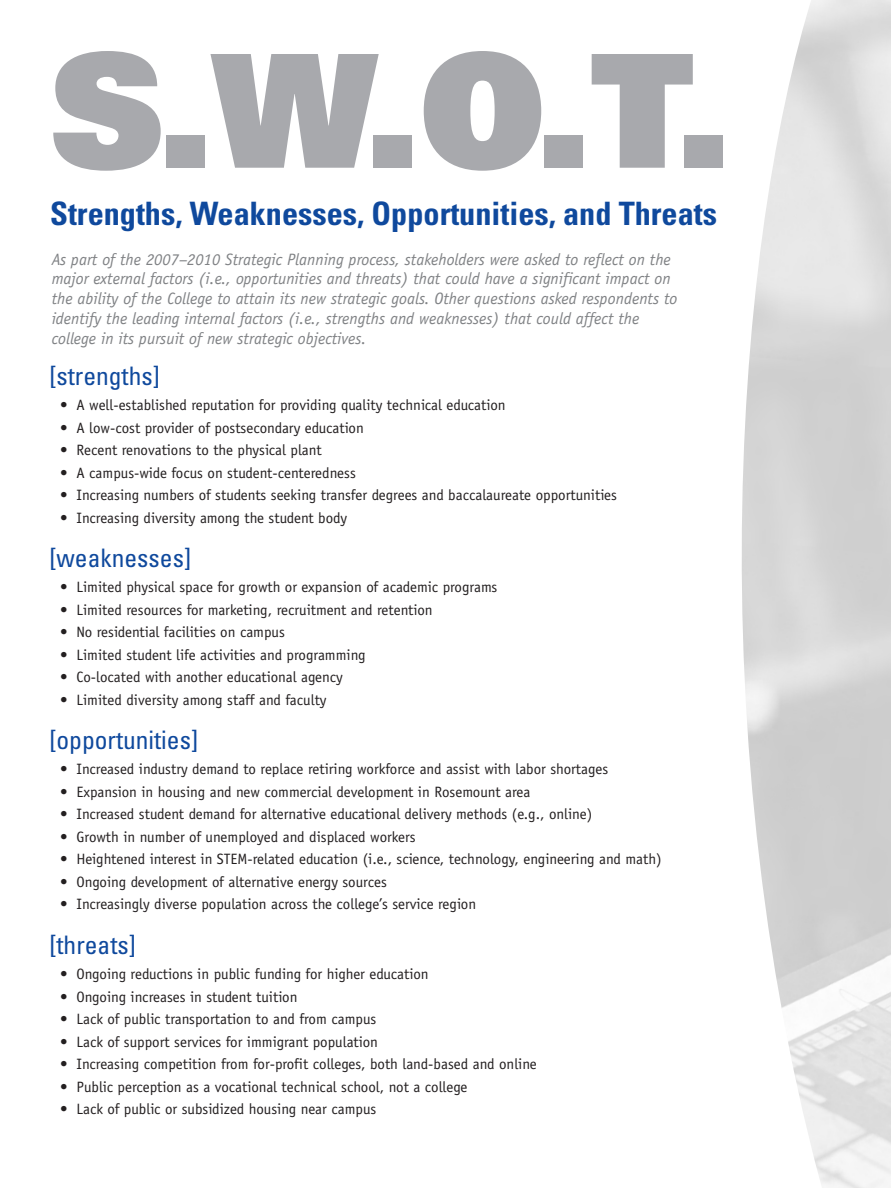
<style>
.page{position:relative;width:891px;height:1188px;background:#fff}
.page>*{position:absolute;margin:0;border:0;box-sizing:border-box;transform-origin:0 0}
.t1{font:900 157.5px "Univers";color:#a8a9ad}
.t2{font:700 condensed 32.25px "Univers";color:#0f499d}
.t3{font:condensed 25.5px "Univers";color:#0f499d}
.t4{font:italic 16.5px/19.8px "Officina Sans";color:#808285}
.t5{font:15px "Officina Sans";color:#231f20}
</style>
<div class="page">
<h1 class="t1" style="left:50px;top:54px;width:682px">S.W.O.T.</h1>
<h2 class="t2" style="left:50px;top:201px;width:668px">Strengths, Weaknesses, Opportunities, and Threats</h2>
<p class="t4" style="left:52px;top:251px;width:627px">As part of the 2007–2010 Strategic Planning process, stakeholders were asked to reflect on the major external factors (i.e., opportunities and threats) that could have a significant impact on the ability of the College to attain its new strategic goals. Other questions asked respondents to identify the leading internal factors (i.e., strengths and weaknesses) that could affect the college in its pursuit of new strategic objectives.</p>
<h3 class="t3" style="left:50px;top:366px;width:112px">[strengths]</h3>
<p class="t5" style="left:60px;top:399px;width:447px">• A well-established reputation for providing quality technical education</p>
<p class="t5" style="left:60px;top:422px;width:305px">• A low-cost provider of postsecondary education</p>
<p class="t5" style="left:60px;top:444px;width:263px">• Recent renovations to the physical plant</p>
<p class="t5" style="left:60px;top:467px;width:297px">• A campus-wide focus on student-centeredness</p>
<p class="t5" style="left:60px;top:489px;width:558px">• Increasing numbers of students seeking transfer degrees and baccalaureate opportunities</p>
<p class="t5" style="left:60px;top:512px;width:289px">• Increasing diversity among the student body</p>
<h3 class="t3" style="left:50px;top:549px;width:143px">[weaknesses]</h3>
<p class="t5" style="left:60px;top:581px;width:439px">• Limited physical space for growth or expansion of academic programs</p>
<p class="t5" style="left:60px;top:604px;width:374px">• Limited resources for marketing, recruitment and retention</p>
<p class="t5" style="left:60px;top:626px;width:226px">• No residential facilities on campus</p>
<p class="t5" style="left:60px;top:649px;width:307px">• Limited student life activities and programming</p>
<p class="t5" style="left:60px;top:671px;width:284px">• Co-located with another educational agency</p>
<p class="t5" style="left:60px;top:694px;width:268px">• Limited diversity among staff and faculty</p>
<h3 class="t3" style="left:50px;top:731px;width:150px">[opportunities]</h3>
<p class="t5" style="left:60px;top:764px;width:550px">• Increased industry demand to replace retiring workforce and assist with labor shortages</p>
<p class="t5" style="left:60px;top:786px;width:472px">• Expansion in housing and new commercial development in Rosemount area</p>
<p class="t5" style="left:60px;top:809px;width:534px">• Increased student demand for alternative educational delivery methods (e.g., online)</p>
<p class="t5" style="left:60px;top:831px;width:357px">• Growth in number of unemployed and displaced workers</p>
<p class="t5" style="left:60px;top:854px;width:603px">• Heightened interest in STEM-related education (i.e., science, technology, engineering and math)</p>
<p class="t5" style="left:60px;top:876px;width:328px">• Ongoing development of alternative energy sources</p>
<p class="t5" style="left:60px;top:899px;width:418px">• Increasingly diverse population across the college’s service region</p>
<h3 class="t3" style="left:50px;top:935px;width:88px">[threats]</h3>
<p class="t5" style="left:60px;top:968px;width:370px">• Ongoing reductions in public funding for higher education</p>
<p class="t5" style="left:60px;top:991px;width:239px">• Ongoing increases in student tuition</p>
<p class="t5" style="left:60px;top:1013px;width:318px">• Lack of public transportation to and from campus</p>
<p class="t5" style="left:60px;top:1036px;width:319px">• Lack of support services for immigrant population</p>
<p class="t5" style="left:60px;top:1058px;width:478px">• Increasing competition from for-profit colleges, both land-based and online</p>
<p class="t5" style="left:60px;top:1081px;width:409px">• Public perception as a vocational technical school, not a college</p>
<p class="t5" style="left:60px;top:1103px;width:318px">• Lack of public or subsidized housing near campus</p>
</div>
